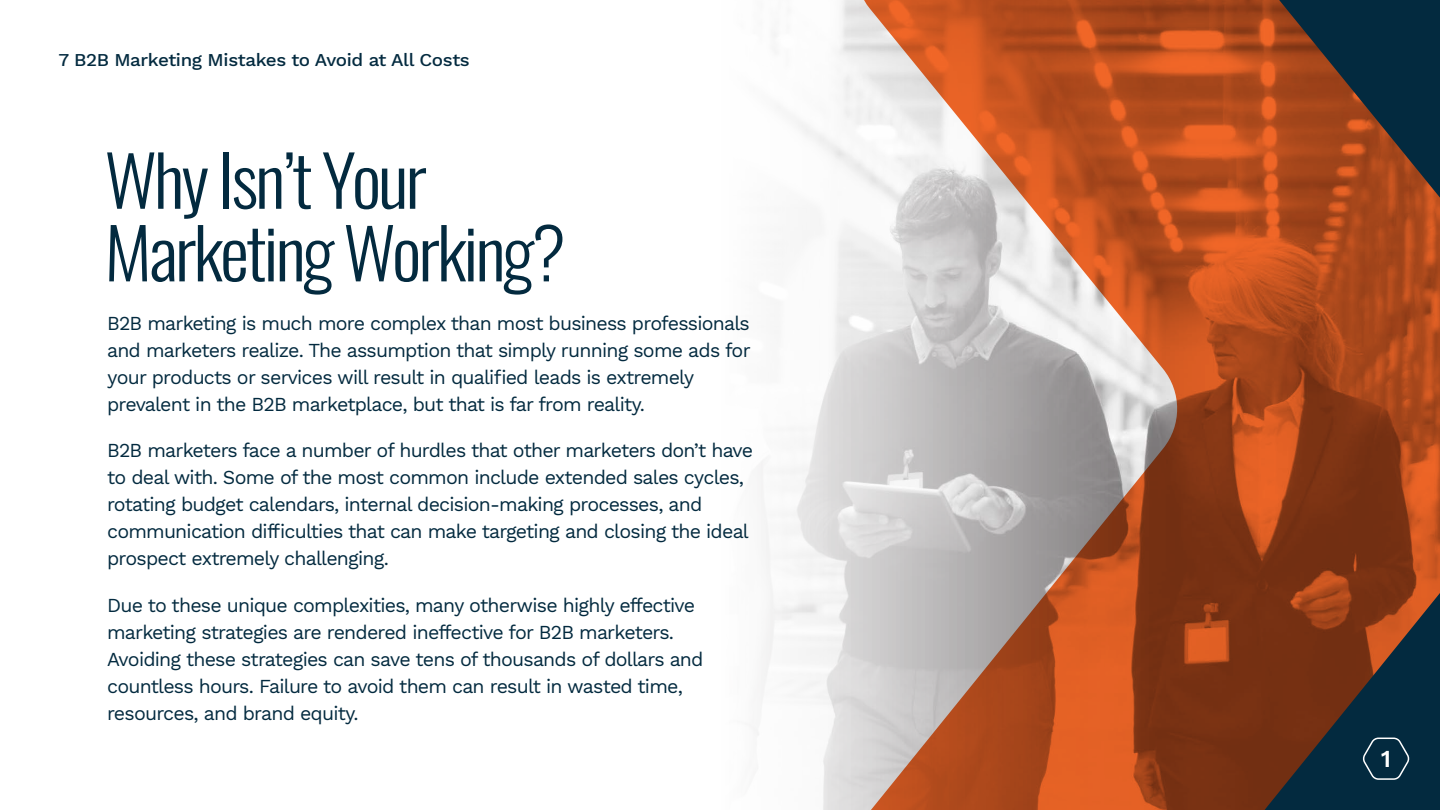
<style>
.page{position:relative;width:1440px;height:810px;background:#fff}
.page>*{position:absolute;margin:0;border:0;box-sizing:border-box;transform-origin:0 0}
.t1{font:300 69.53px/72.6px "Oswald";letter-spacing:-.04em;color:#032a3f;scale:1.05 1}
.t2{font:600 23.92px "Work Sans";color:#fff}
.t3{font:19.5px/27px "Work Sans";letter-spacing:-.04em;color:#032a3f}
.t4{font:500 17.77px "Work Sans";letter-spacing:-.02em;color:#032a3f;scale:1.05 1}
</style>
<div class="page">
<svg style="left:848px;top:0;width:386px;height:810px"></svg>
<svg style="left:1234px;top:0;width:206px;height:810px"></svg>
<svg style="left:1361px;top:737px;width:50px;height:44px"></svg>
<p class="t4" style="left:59px;top:50px;width:393px">7 B2B Marketing Mistakes to Avoid at All Costs</p>
<h1 class="t1" style="left:105px;top:137px;width:441px">Why Isn’t Your<br>Marketing Working?</h1>
<p class="t3" style="left:107px;top:311px;width:645px">B2B marketing is much more complex than most business professionals and marketers realize. The assumption that simply running some ads for your products or services will result in qualified leads is extremely prevalent in the B2B marketplace, but that is far from reality.</p>
<p class="t3" style="left:107px;top:438px;width:648px">B2B marketers face a number of hurdles that other marketers don’t have to deal with. Some of the most common include extended sales cycles, rotating budget calendars, internal decision-making processes, and communication difficulties that can make targeting and closing the ideal prospect extremely challenging.</p>
<p class="t3" style="left:107px;top:593px;width:598px">Due to these unique complexities, many otherwise highly effective marketing strategies are rendered ineffective for B2B marketers.<br>Avoiding these strategies can save tens of thousands of dollars and countless hours. Failure to avoid them can result in wasted time, resources, and brand equity.</p>
<p class="t2" style="left:1381px;top:744px;width:12px">1</p>
</div>
